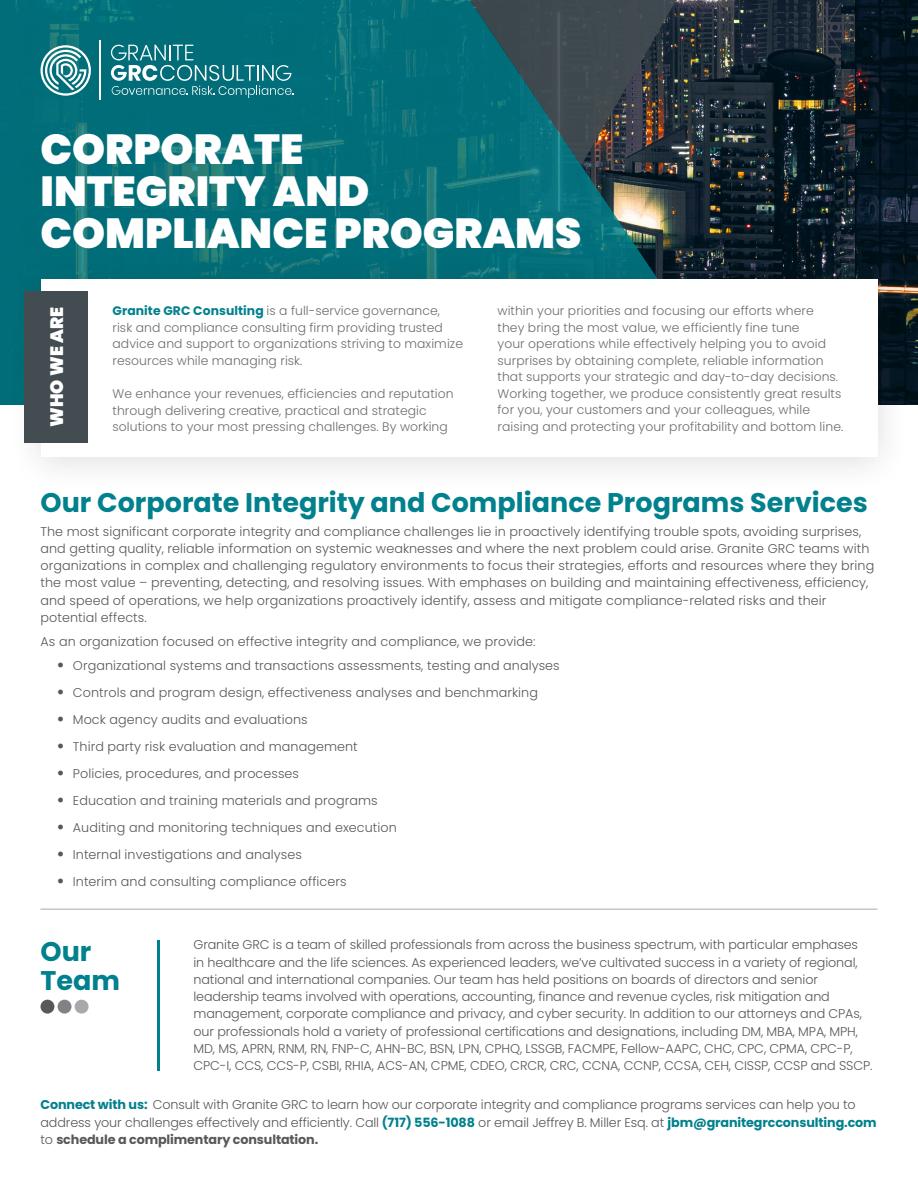
<style>
.page{position:relative;width:918px;height:1188px;background:#fff}
.page>*{position:absolute;margin:0;border:0;box-sizing:border-box;transform-origin:0 0}
.t1{font:900 42px/42px "Poppins";color:#fff}
.P_Title{font:700 27px/28.5px "Poppins";color:#00818d}
.t2{font:900 18px "Poppins";color:#fff}
.P_Title-2{font:300 12.75px/17.2px "Poppins";letter-spacing:.005em;color:#57585a}
.t3{font:300 12.3px/16.5px "Poppins";letter-spacing:.005em;color:#6c6d70}
.s1{font-weight:700;color:#00818d}
.s2{font-size:21px}
.s3{font-weight:700}
</style>
<div class="page">
<img style="left:742px;top:0;width:176px;height:405px">
<svg style="left:0;top:0;width:742px;height:405px;background:#0c6871"></svg>
<svg style="left:461px;top:0;width:223px;height:165px;background:#2c5057"></svg>
<svg style="left:41px;top:45px;width:50px;height:51px"></svg>
<hr style="left:100px;top:40px;width:1px;height:60px;background:#fff">
<svg style="left:111px;top:45px;width:183px;height:53px;background:#2a858e"></svg>
<hr style="left:40px;top:909px;width:838px;height:1px;background:#a8a9ad">
<div style="left:7px;top:250px;width:904px;height:244px;background:#231f20;opacity:.15"></div>
<div style="left:41px;top:280px;width:837px;height:177px;background:#fff"></div>
<div style="left:24px;top:292px;width:63px;height:151px;background:#434c51"></div>
<hr style="left:157px;top:940px;width:2px;height:130px;background:#00818d">
<div style="left:41px;top:1000px;width:13px;height:14px;background:#57585a;border-radius:50%"></div>
<div style="left:58px;top:1000px;width:13px;height:14px;background:#808285;border-radius:50%"></div>
<div style="left:75px;top:1000px;width:14px;height:14px;background:#a8a9ad;border-radius:50%"></div>
<p class="t1" style="left:40px;top:129px;width:542px">CORPORATE<br>INTEGRITY AND<br>COMPLIANCE PROGRAMS</p>
<p class="t2" style="left:47px;top:427px;width:121px;rotate:-90deg">WHO WE ARE</p>
<p class="t3" style="left:113px;top:303px;width:352px"><span class="s1">Granite GRC Consulting</span> is a full-service governance,<br>risk and compliance consulting firm providing trusted advice and support to organizations striving to maximize resources while managing risk.</p>
<p class="t3" style="left:113px;top:386px;width:343px">We enhance your revenues, efficiencies and reputation through delivering creative, practical and strategic solutions to your most pressing challenges. By working</p>
<p class="t3" style="left:498px;top:303px;width:347px">within your priorities and focusing our efforts where they bring the most value, we efficiently fine tune<br>your operations while effectively helping you to avoid surprises by obtaining complete, reliable information that supports your strategic and day-to-day decisions.<br>Working together, we produce consistently great results for you, your customers and your colleagues, while raising and protecting your profitability and bottom line.</p>
<p class="P_Title" style="left:40px;top:488px;width:829px">Our Corporate Integrity and Compliance Programs Services</p>
<p class="P_Title-2" style="left:40px;top:523px;width:835px">The most significant corporate integrity and compliance challenges lie in proactively identifying trouble spots, avoiding surprises, and getting quality, reliable information on systemic weaknesses and where the next problem could arise. Granite GRC teams with organizations in complex and challenging regulatory environments to focus their strategies, efforts and resources where they bring the most value – preventing, detecting, and resolving issues. With emphases on building and maintaining effectiveness, efficiency, and speed of operations, we help organizations proactively identify, assess and mitigate compliance-related risks and their potential effects.</p>
<p class="P_Title-2" style="left:40px;top:633px;width:497px">As an organization focused on effective integrity and compliance, we provide:</p>
<p class="P_Title-2" style="left:57px;top:657px;width:505px"><span class="s2">•</span> Organizational systems and transactions assessments, testing and analyses</p>
<p class="P_Title-2" style="left:57px;top:684px;width:483px"><span class="s2">•</span> Controls and program design, effectiveness analyses and benchmarking</p>
<p class="P_Title-2" style="left:57px;top:711px;width:252px"><span class="s2">•</span> Mock agency audits and evaluations</p>
<p class="P_Title-2" style="left:57px;top:738px;width:303px"><span class="s2">•</span> Third party risk evaluation and management</p>
<p class="P_Title-2" style="left:57px;top:765px;width:244px"><span class="s2">•</span> Policies, procedures, and processes</p>
<p class="P_Title-2" style="left:57px;top:792px;width:323px"><span class="s2">•</span> Education and training materials and programs</p>
<p class="P_Title-2" style="left:57px;top:819px;width:342px"><span class="s2">•</span> Auditing and monitoring techniques and execution</p>
<p class="P_Title-2" style="left:57px;top:846px;width:247px"><span class="s2">•</span> Internal investigations and analyses</p>
<p class="P_Title-2" style="left:57px;top:873px;width:291px"><span class="s2">•</span> Interim and consulting compliance officers</p>
<p class="P_Title" style="left:41px;top:938px;width:81px">Our<br>Team</p>
<p class="P_Title-2" style="left:194px;top:936px;width:680px">Granite GRC is a team of skilled professionals from across the business spectrum, with particular emphases<br>in healthcare and the life sciences. As experienced leaders, we’ve cultivated success in a variety of regional, national and international companies. Our team has held positions on boards of directors and senior leadership teams involved with operations, accounting, finance and revenue cycles, risk mitigation and management, corporate compliance and privacy, and cyber security. In addition to our attorneys and CPAs, our professionals hold a variety of professional certifications and designations, including DM, MBA, MPA, MPH, MD, MS, APRN, RNM, RN, FNP-C, AHN-BC, BSN, LPN, CPHQ, LSSGB, FACMPE, Fellow-AAPC, CHC, CPC, CPMA, CPC-P, CPC-I, CCS, CCS-P, CSBI, RHIA, ACS-AN, CPME, CDEO, CRCR, CRC, CCNA, CCNP, CCSA, CEH, CISSP, CCSP and SSCP.</p>
<p class="P_Title-2" style="left:41px;top:1096px;width:838px"><span class="s1">Connect with us:</span> Consult with Granite GRC to learn how our corporate integrity and compliance programs services can help you to address your challenges effectively and efficiently. Call <span class="s1">(717) 556-1088</span> or email Jeffrey B. Miller Esq. at <span class="s1">jbm@granitegrcconsulting.com </span>to <span class="s3">schedule a complimentary consultation.</span></p>
</div>
